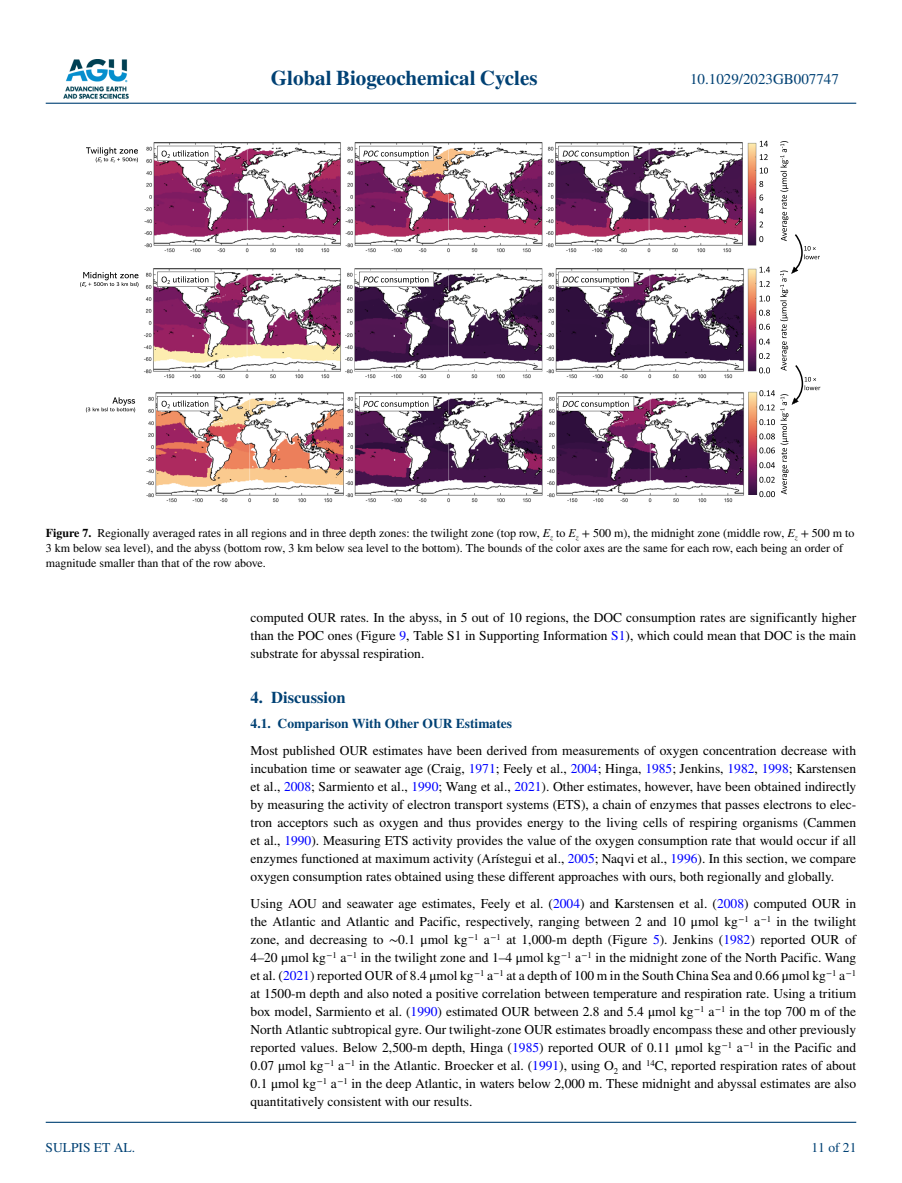
<style>
.page{position:relative;width:902px;height:1183px;background:#fff}
.page>*{position:absolute;margin:0;border:0;box-sizing:border-box;transform-origin:0 0}
.t1{font:700 21px "STIX";color:#004174}
.t2{font:700 16.5px "STIX";color:#004174}
.t3{font:15px "STIX";color:#004174}
.t4{font:13.5px/18px "STIX";color:#000;text-align:justify}
.t5{font:700 13.5px "STIX";color:#004174}
.t6{font:13.5px "STIX";color:#004174}
.t7{font:12px/15px "STIX";color:#000}
.s1{font-weight:700}
.s2{font-style:italic}
.s3{color:#00f}
</style>
<div class="page">
<img style="left:63px;top:60px;width:65px;height:39px">
<hr style="left:46px;top:103px;width:810px;height:1px;background:#004174">
<hr style="left:46px;top:1121px;width:810px;height:1px;background:#004174">
<img style="left:146px;top:392px;width:198px;height:111px">
<img style="left:547px;top:392px;width:197px;height:111px">
<svg style="left:345px;top:392px;width:198px;height:111px"></svg>
<img style="left:748px;top:391px;width:9px;height:103px">
<img style="left:144px;top:268px;width:197px;height:111px">
<img style="left:546px;top:268px;width:198px;height:111px">
<svg style="left:345px;top:268px;width:198px;height:111px"></svg>
<img style="left:747px;top:268px;width:10px;height:103px">
<img style="left:345px;top:142px;width:198px;height:111px">
<img style="left:546px;top:142px;width:197px;height:111px">
<img style="left:144px;top:142px;width:197px;height:111px">
<img style="left:747px;top:142px;width:10px;height:104px">
<svg style="left:558px;top:146px;width:76px;height:15px"></svg>
<svg style="left:558px;top:272px;width:76px;height:15px"></svg>
<svg style="left:558px;top:396px;width:76px;height:15px"></svg>
<svg style="left:359px;top:146px;width:75px;height:15px"></svg>
<svg style="left:359px;top:272px;width:75px;height:15px"></svg>
<svg style="left:359px;top:396px;width:75px;height:15px"></svg>
<svg style="left:157px;top:146px;width:58px;height:15px"></svg>
<svg style="left:157px;top:271px;width:58px;height:16px"></svg>
<svg style="left:157px;top:396px;width:58px;height:15px"></svg>
<svg style="left:86px;top:147px;width:52px;height:15px"></svg>
<svg style="left:80px;top:272px;width:58px;height:15px"></svg>
<svg style="left:86px;top:397px;width:49px;height:15px"></svg>
<svg style="left:759px;top:141px;width:61px;height:356px"></svg>
<h1 class="t1" style="left:271px;top:66px;width:268px">Global Biogeochemical Cycles</h1>
<p class="t3" style="left:690px;top:69px;width:150px">10.1029/2023GB007747</p>
<p class="t7" style="left:46px;top:525px;width:810px"><span class="s1">Figure 7.</span> Regionally averaged rates in all regions and in three depth zones: the twilight zone (top row, <span class="s2">E</span><sub>z</sub> to <span class="s2">E</span><sub>z</sub> + 500 m), the midnight zone (middle row, <span class="s2">E</span><sub>z</sub> + 500 m to<br>3 km below sea level), and the abyss (bottom row, 3 km below sea level to the bottom). The bounds of the color axes are the same for each row, each being an order of magnitude smaller than that of the row above.</p>
<p class="t6" style="left:45px;top:1138px;width:91px">SULPIS ET AL.</p>
<p class="t4" style="left:250px;top:608px;width:607px">computed OUR rates. In the abyss, in 5 out of 10 regions, the DOC consumption rates are significantly higher than the POC ones (Figure <span class="s3">9</span>, Table S1 in Supporting Information <span class="s3">S1</span>), which could mean that DOC is the main substrate for abyssal respiration.</p>
<p class="t2" style="left:250px;top:687px;width:96px">4. Discussion</p>
<p class="t5" style="left:250px;top:715px;width:263px">4.1. Comparison With Other OUR Estimates</p>
<p class="t4" style="left:250px;top:742px;width:607px">Most published OUR estimates have been derived from measurements of oxygen concentration decrease with incubation time or seawater age (Craig, <span class="s3">1971</span>; Feely et al., <span class="s3">2004</span>; Hinga, <span class="s3">1985</span>; Jenkins, <span class="s3">1982</span>, <span class="s3">1998</span>; Karstensen et al., <span class="s3">2008</span>; Sarmiento et al., <span class="s3">1990</span>; Wang et al., <span class="s3">2021</span>). Other estimates, however, have been obtained indirectly by measuring the activity of electron transport systems (ETS), a chain of enzymes that passes electrons to elec&shy;tron acceptors such as oxygen and thus provides energy to the living cells of respiring organisms (Cammen et al., <span class="s3">1990</span>). Measuring ETS activity provides the value of the oxygen consumption rate that would occur if all enzymes functioned at maximum activity (Arístegui et al., <span class="s3">2005</span>; Naqvi et al., <span class="s3">1996</span>). In this section, we compare oxygen consumption rates obtained using these different approaches with ours, both regionally and globally.</p>
<p class="t4" style="left:250px;top:895px;width:607px">Using AOU and seawater age estimates, Feely et al. (<span class="s3">2004</span>) and Karstensen et al. (<span class="s3">2008</span>) computed OUR in the Atlantic and Atlantic and Pacific, respectively, ranging between 2 and 10 μmol kg<sup>−1</sup> a<sup>−1</sup> in the twilight zone, and decreasing to ∼0.1 μmol kg<sup>−1</sup> a<sup>−1</sup> at 1,000-m depth (Figure <span class="s3">5</span>). Jenkins (<span class="s3">1982</span>) reported OUR of 4–20 μmol kg<sup>−1</sup> a<sup>−1</sup> in the twilight zone and 1–4 μmol kg<sup>−1</sup> a<sup>−1</sup> in the midnight zone of the North Pacific. Wang et al. (<span class="s3">2021</span>) reported OUR of 8.4 μmol kg<sup>−1</sup> a<sup>−1</sup> at a depth of 100 m in the South China Sea and 0.66 μmol kg<sup>−1</sup> a<sup>−1 </sup>at 1500-m depth and also noted a positive correlation between temperature and respiration rate. Using a tritium box model, Sarmiento et al. (<span class="s3">1990</span>) estimated OUR between 2.8 and 5.4 μmol kg<sup>−1</sup> a<sup>−1</sup> in the top 700 m of the North Atlantic subtropical gyre. Our twilight-zone OUR estimates broadly encompass these and other previously reported values. Below 2,500-m depth, Hinga (<span class="s3">1985</span>) reported OUR of 0.11 μmol kg<sup>−1</sup> a<sup>−1</sup> in the Pacific and 0.07 μmol kg<sup>−1</sup> a<sup>−1</sup> in the Atlantic. Broecker et al. (<span class="s3">1991</span>), using O<sub>2</sub> and <sup>14</sup>C, reported respiration rates of about 0.1 μmol kg<sup>−1</sup> a<sup>−1</sup> in the deep Atlantic, in waters below 2,000 m. These midnight and abyssal estimates are also quantitatively consistent with our results.</p>
<p class="t6" style="left:811px;top:1138px;width:46px">11 of 21</p>
</div>
